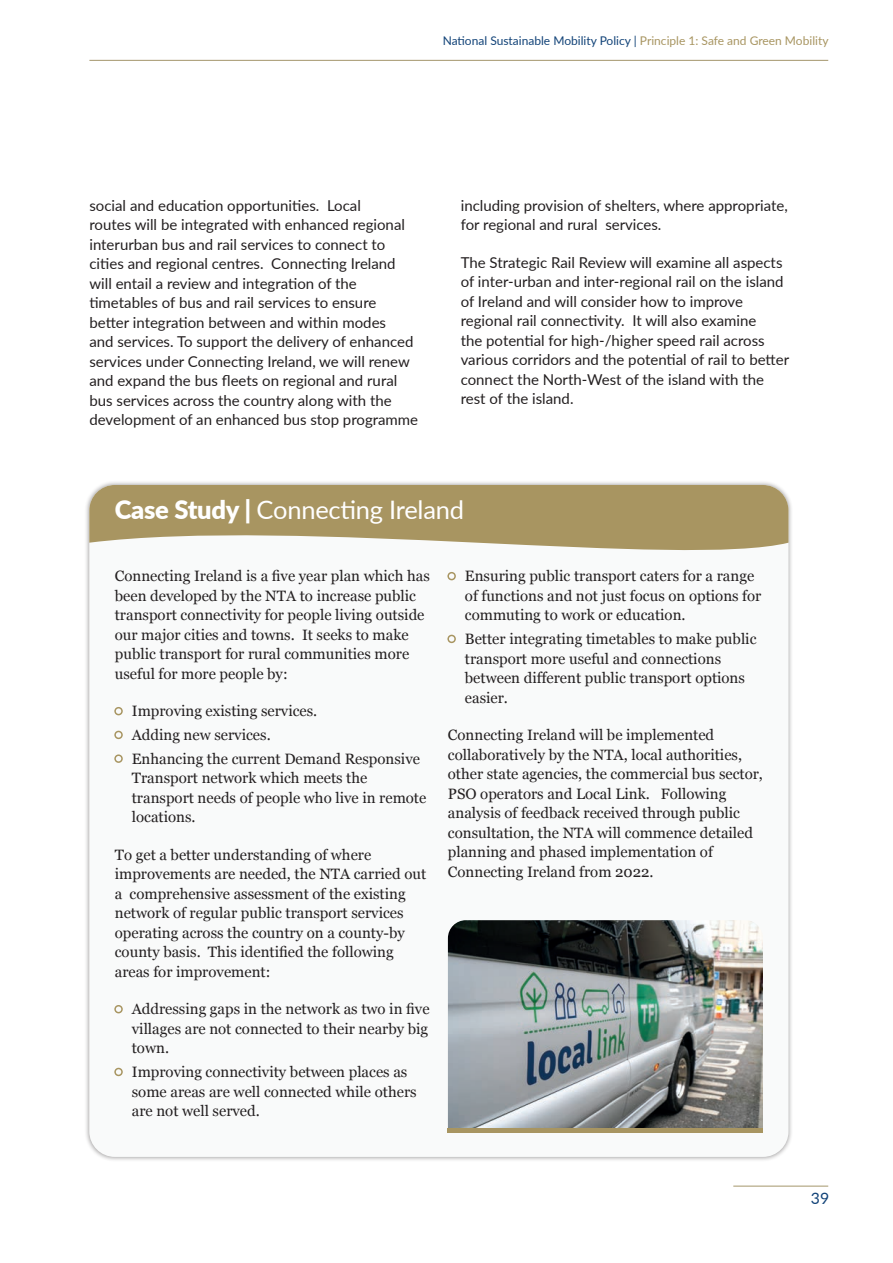
<style>
.page{position:relative;width:893px;height:1263px;background:#fff}
.page>*{position:absolute;margin:0;border:0;box-sizing:border-box;transform-origin:0 0}
.t1{font:25.5px "Lato";letter-spacing:-.01em;color:#fff}
.t2{font:15.75px "Lato";color:#124378}
.t3{font:15px/19.5px "Georgia";color:#231f20}
.t4{font:15px/19.5px "Lato";color:#231f20}
.t5{font:12px "Lato";color:#124378}
.s1{color:#a89561}
.s2{font-weight:900}
</style>
<div class="page">
<hr style="left:89px;top:60px;width:739px;height:1px;background:#a4966b">
<hr style="left:733px;top:1186px;width:95px;height:1px;background:#a4966b">
<div style="left:85px;top:480px;width:708px;height:681px;background:#231f20;opacity:.4"></div>
<div style="left:89px;top:485px;width:699px;height:672px;background:#f9fafa;border-radius:26px"></div>
<svg style="left:89px;top:485px;width:699px;height:83px;fill:#a89561"></svg>
<img style="left:448px;top:920px;width:315px;height:208px">
<hr style="left:448px;top:1128px;width:315px;height:4px;background:#a89561">
<p class="t5" style="left:443px;top:32px;width:387px">National Sustainable Mobility Policy | <span class="s1">Principle 1: Safe and Green Mobility</span></p>
<p class="t4" style="left:89px;top:195px;width:330px">social and education opportunities. Local<br>routes will be integrated with enhanced regional interurban bus and rail services to connect to cities and regional centres. Connecting Ireland will entail a review and integration of the timetables of bus and rail services to ensure better integration between and within modes<br>and services. To support the delivery of enhanced services under Connecting Ireland, we will renew and expand the bus fleets on regional and rural bus services across the country along with the development of an enhanced bus stop programme</p>
<p class="t4" style="left:461px;top:195px;width:329px">including provision of shelters, where appropriate, for regional and rural services.</p>
<p class="t4" style="left:461px;top:252px;width:330px">The Strategic Rail Review will examine all aspects of inter-urban and inter-regional rail on the island of Ireland and will consider how to improve regional rail connectivity. It will also examine<br>the potential for high-/higher speed rail across various corridors and the potential of rail to better connect the North-West of the island with the rest of the island.</p>
<h1 class="t1" style="left:115px;top:492px;width:351px"><span class="s2">Case Study |</span> Connecting Ireland</h1>
<p class="t3" style="left:115px;top:566px;width:317px">Connecting Ireland is a five year plan which has been developed by the NTA to increase public transport connectivity for people living outside our major cities and towns. It seeks to make public transport for rural communities more useful for more people by:</p>
<p class="t3" style="left:132px;top:699px;width:290px;line-height:23.7px">Improving existing services.<br>Adding new services.<br>Enhancing the current Demand Responsive</p>
<p class="t3" style="left:132px;top:768px;width:296px">Transport network which meets the transport needs of people who live in remote locations.</p>
<p class="t3" style="left:115px;top:844px;width:313px">To get a better understanding of where improvements are needed, the NTA carried out a comprehensive assessment of the existing network of regular public transport services operating across the country on a county-by county basis. This identified the following areas for improvement:</p>
<p class="t3" style="left:132px;top:999px;width:299px;text-align:justify">Addressing gaps in the network as two in five villages are not connected to their nearby big town.</p>
<p class="t3" style="left:132px;top:1062px;width:286px">Improving connectivity between places as some areas are well connected while others are not well served.</p>
<p class="t3" style="left:465px;top:566px;width:298px">Ensuring public transport caters for a range of functions and not just focus on options for commuting to work or education.</p>
<p class="t3" style="left:465px;top:629px;width:293px">Better integrating timetables to make public transport more useful and connections between different public transport options easier.</p>
<p class="t3" style="left:448px;top:725px;width:317px">Connecting Ireland will be implemented collaboratively by the NTA, local authorities, other state agencies, the commercial bus sector, PSO operators and Local Link. Following analysis of feedback received through public consultation, the NTA will commence detailed planning and phased implementation of Connecting Ireland from 2022.</p>
<p class="t2" style="left:811px;top:1187px;width:20px">39</p>
</div>
